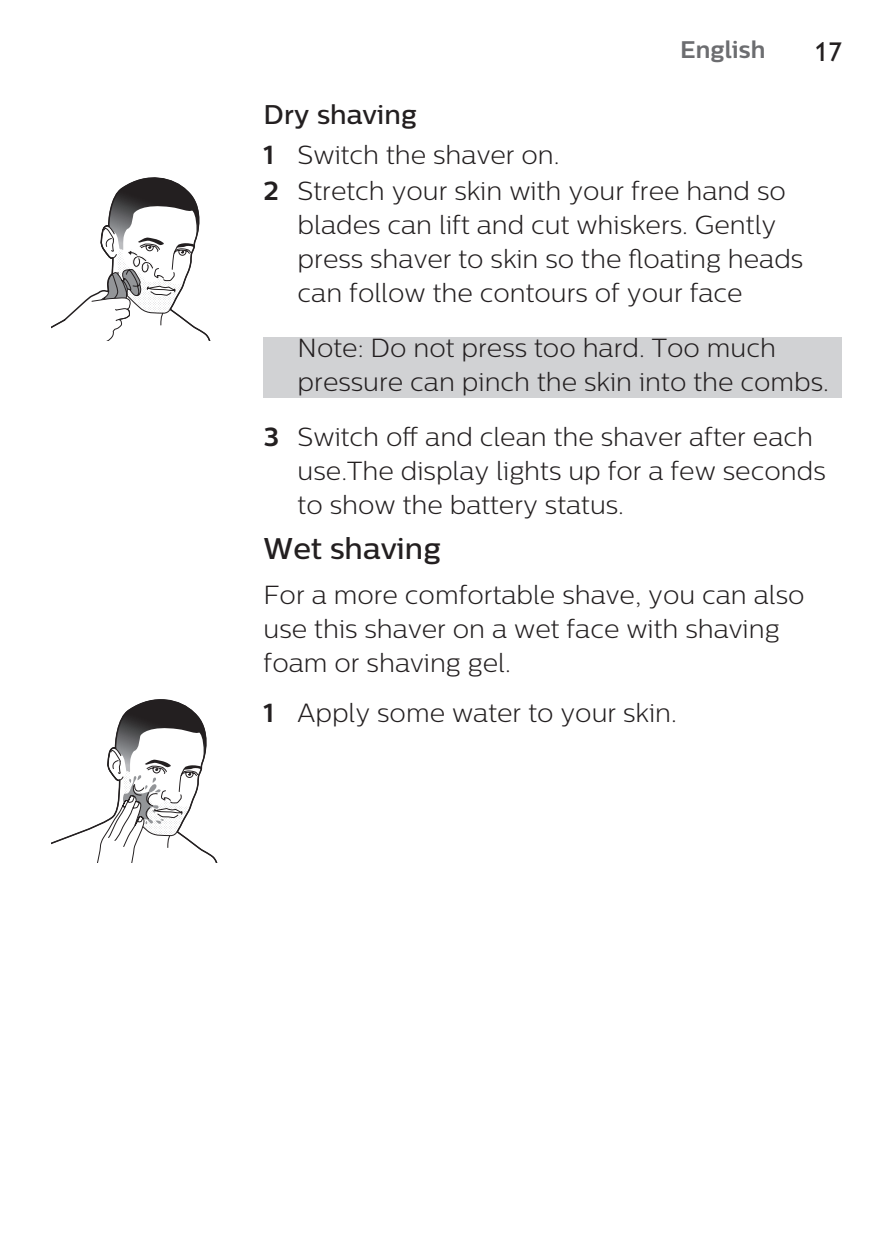
<style>
.page{position:relative;width:893px;height:1259px;background:#fff}
.page>*{position:absolute;margin:0;border:0;box-sizing:border-box;transform-origin:0 0}
.t1{font:500 30px "Centrale Sans";color:#231f20}
.t2{font:500 27px "Centrale Sans";color:#231f20}
.t3{font:27px "Gill Sans Alt One WGL";color:#231f20}
.t4{font:300 26.1px/33.9px "Centrale Sans";color:#231f20}
.t5{font:700 24px "Centrale Sans";color:#6c6d70}
.s1{font-weight:700}
</style>
<div class="page">
<div style="left:264px;top:338px;width:578px;height:60px;background:#d1d2d4"></div>
<svg style="left:51px;top:177px;width:160px;height:164px"></svg>
<svg style="left:51px;top:699px;width:167px;height:164px"></svg>
<p class="t5" style="left:680px;top:35px;width:87px">English</p>
<p class="t3" style="left:815px;top:33px;width:28px">17</p>
<p class="t2" style="left:264px;top:98px;width:155px">Dry shaving</p>
<p class="t4" style="left:264px;top:136px;width:524px;line-height:36.9px"><span class="s1">1</span> Switch the shaver on.<br><span class="s1">2</span> Stretch your skin with your free hand so</p>
<p class="t4" style="left:298px;top:208px;width:507px">blades can lift and cut whiskers. Gently press shaver to skin so the floating heads can follow the contours of your face</p>
<p class="t4" style="left:298px;top:331px;width:533px">Note: Do not press too hard. Too much pressure can pinch the skin into the combs.</p>
<p class="t4" style="left:298px;top:420px;width:530px;text-indent:-34px"><span class="s1">3</span> Switch off and clean the shaver after each use.The display lights up for a few seconds to show the battery status.</p>
<p class="t1" style="left:264px;top:531px;width:179px">Wet shaving</p>
<p class="t4" style="left:264px;top:578px;width:542px">For a more comfortable shave, you can also use this shaver on a wet face with shaving foam or shaving gel.</p>
<p class="t4" style="left:264px;top:696px;width:415px"><span class="s1">1</span> Apply some water to your skin.</p>
</div>
